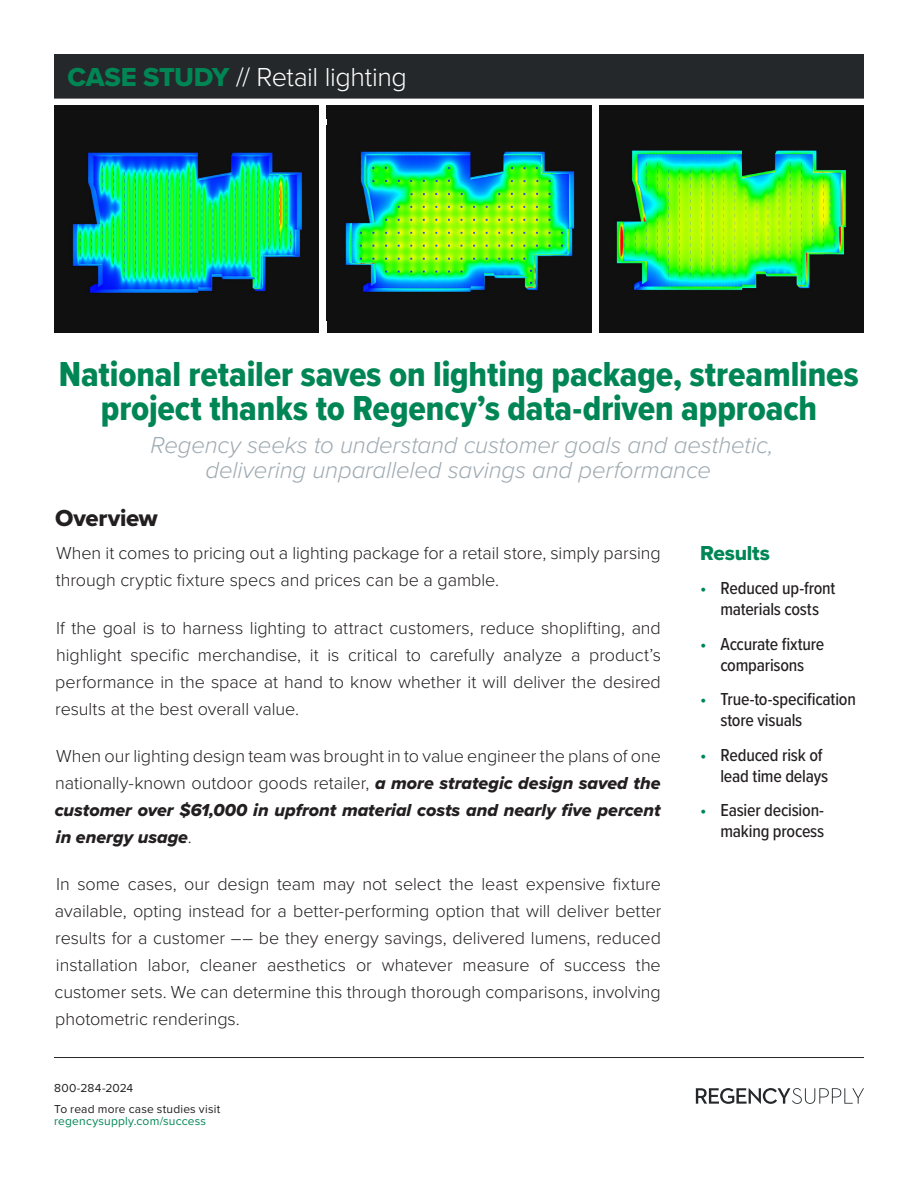
<style>
.page{position:relative;width:918px;height:1188px;background:#fff}
.page>*{position:absolute;margin:0;border:0;box-sizing:border-box;transform-origin:0 0}
.SS{font:36px/34.5px "Proxima Nova Cond Extrabld";letter-spacing:-.005em;color:#008655;text-align:center}
.Heading{font:300 27px "Proxima Nova";letter-spacing:-.015em;color:#fff}
.SS-2{font:italic 300 24px/25.5px "Proxima Nova";letter-spacing:-.005em;color:#9faab2;text-align:center}
.SS-3{font:24px "Proxima Nova Extrabld";letter-spacing:-.01em;color:#231f20}
.Subtitle{font:21px "Proxima Nova Extrabld";letter-spacing:-.01em;color:#008655}
.Body_Standard{font:300 18px/27px "Proxima Nova";letter-spacing:-.005em;color:#231f20;text-align:justify}
.t1{font:500 18px/21px "Proxima Nova Cond";letter-spacing:-.01em;color:#231f20;text-align:center}
.Addresses{font:12px "Proxima Nova";letter-spacing:.015em;color:#231f20}
.Addresses-2{font:12px "Proxima Nova";letter-spacing:.015em;color:#008655}
.s1{font-family:"Proxima Nova Extrabld";font-weight:400;color:#008655}
.s2{font-family:"Proxima Nova Extrabld It";font-weight:400}
.s3{color:#008655}
</style>
<div class="page">
<div style="left:54px;top:54px;width:810px;height:45px;background:#25282a"></div>
<svg style="left:696px;top:1088px;width:168px;height:16px"></svg>
<hr style="left:54px;top:1057px;width:810px;height:1px;background:#25282a">
<div style="left:327px;top:106px;width:264px;height:227px;background:#101010"></div>
<img style="left:345px;top:151px;width:230px;height:141px">
<div style="left:599px;top:106px;width:265px;height:227px;background:#101010"></div>
<img style="left:616px;top:150px;width:231px;height:141px">
<div style="left:54px;top:106px;width:265px;height:227px;background:#101010"></div>
<img style="left:72px;top:152px;width:231px;height:141px">
<p class="Heading" style="left:68px;top:57px;width:341px"><span class="s1">CASE STUDY</span> // Retail lighting</p>
<p class="SS" style="left:59px;top:356px;width:801px">National retailer saves on lighting package, streamlines project thanks to Regency’s data-driven approach</p>
<p class="SS-2" style="left:150px;top:431px;width:624px">Regency seeks to understand customer goals and aesthetic, delivering unparalleled savings and performance</p>
<p class="SS-3" style="left:55px;top:500px;width:104px">Overview</p>
<p class="Body_Standard" style="left:56px;top:539px;width:607px">When it comes to pricing out a lighting package for a retail store, simply parsing through cryptic fixture specs and prices can be a gamble.</p>
<p class="Body_Standard" style="left:55px;top:613px;width:607px">If the goal is to harness lighting to attract customers, reduce shoplifting, and highlight specific merchandise, it is critical to carefully analyze a product’s performance in the space at hand to know whether it will deliver the desired results at the best overall value.</p>
<p class="Body_Standard" style="left:55px;top:741px;width:608px">When our lighting design team was brought in to value engineer the plans of one nationally-known outdoor goods retailer, <span class="s2">a more strategic design saved the customer over $61,000 in upfront material costs and nearly five percent in energy usage</span>.</p>
<p class="Body_Standard" style="left:55px;top:870px;width:609px">In some cases, our design team may not select the least expensive fixture available, opting instead for a better-performing option that will deliver better results for a customer –– be they energy savings, delivered lumens, reduced installation labor, cleaner aesthetics or whatever measure of success the customer sets. We can determine this through thorough comparisons, involving photometric renderings.</p>
<p class="Addresses" style="left:54px;top:1079px;width:81px">800-284-2024</p>
<p class="Addresses" style="left:54px;top:1101px;width:168px">To read more case studies visit</p>
<p class="Addresses-2" style="left:54px;top:1113px;width:153px">regencysupply.com/success</p>
<p class="Subtitle" style="left:700px;top:537px;width:71px">Results</p>
<p class="t1" style="left:700px;top:577px;width:137px"><span class="s3">•</span> Reduced up-front materials costs</p>
<p class="t1" style="left:700px;top:633px;width:126px"><span class="s3">•</span> Accurate fixture comparisons</p>
<p class="t1" style="left:720px;top:688px;width:137px;text-align:left;text-indent:-20px"><span class="s3">•</span> True-to-specification store visuals</p>
<p class="t1" style="left:720px;top:744px;width:109px;text-align:left;text-indent:-20px"><span class="s3">•</span> Reduced risk of lead time delays</p>
<p class="t1" style="left:700px;top:799px;width:126px;text-align:right"><span class="s3">•</span> Easier decision&shy;making process</p>
</div>
